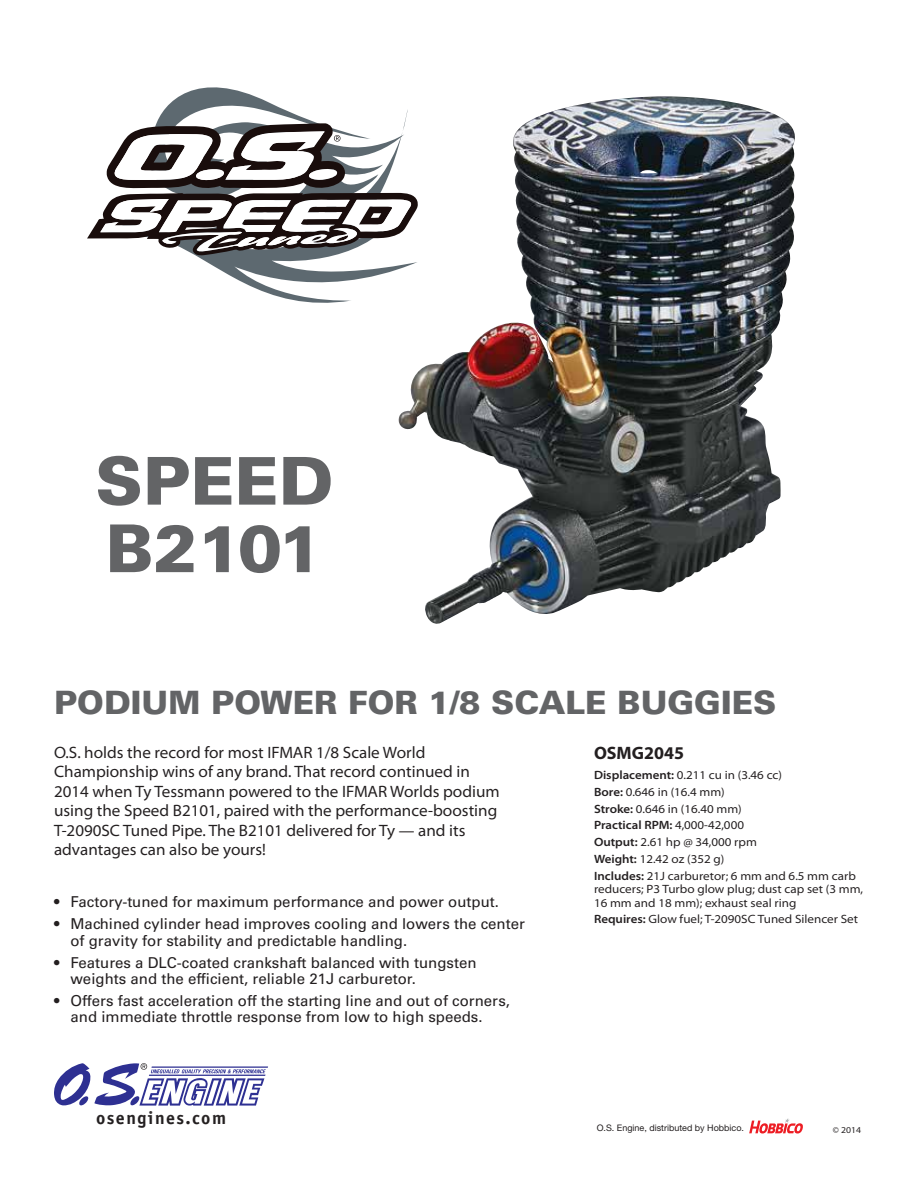
<style>
.page{position:relative;width:918px;height:1188px;background:#fff}
.page>*{position:absolute;margin:0;border:0;box-sizing:border-box;transform-origin:0 0}
.t1{font:900 66px/67.5px "Univers LT Std";color:#636466}
.t2{font:900 32.25px "Univers LT Std";color:#636466}
.t3{font:700 18px "Officina Sans Std";letter-spacing:.08em;color:#231f20}
.t4{font:700 18px "Myriad Pro";color:#231f20}
.t5{font:semi-expanded 16.5px/19.5px "Myriad Pro";color:#231f20;scale:.95 1}
.t6{font:15px/16.5px "Univers LT Std";color:#231f20}
.t7{font:semi-expanded 12px/16.8px "Myriad Pro";color:#231f20}
.t8{font:9px "Helvetica Neue LT Std";color:#231f20}
.t9{font:semi-expanded 9px "Myriad Pro";color:#231f20}
.s1{font-weight:600}
</style>
<div class="page">
<hr style="left:151px;top:1066px;width:117px;height:2px;background:#2e3092">
<svg style="left:54px;top:1063px;width:212px;height:43px"></svg>
<svg style="left:749px;top:1118px;width:54px;height:16px"></svg>
<img style="left:398px;top:98px;width:383px;height:526px">
<svg style="left:165px;top:87px;width:239px;height:22px"></svg>
<svg style="left:156px;top:109px;width:262px;height:205px"></svg>
<svg style="left:87px;top:123px;width:331px;height:133px"></svg>
<h1 class="t1" style="left:95px;top:447px;width:240px">SPEED<br>B2101</h1>
<h2 class="t2" style="left:54px;top:682px;width:724px">PODIUM POWER FOR 1/8 SCALE BUGGIES</h2>
<p class="t5" style="left:54px;top:742px;width:471px">O.S. holds the record for most IFMAR 1/8 Scale World Championship wins of any brand. That record continued in 2014 when Ty Tessmann powered to the IFMAR Worlds podium using the Speed B2101, paired with the performance-boosting T-2090SC Tuned Pipe. The B2101 delivered for Ty — and its advantages can also be yours!</p>
<p class="t4" style="left:594px;top:741px;width:92px">OSMG2045</p>
<p class="t7" style="left:594px;top:767px;width:263px"><span class="s1">Displacement:</span> 0.211 cu in (3.46 cc)<br><span class="s1">Bore:</span> 0.646 in (16.4 mm)<br><span class="s1">Stroke:</span> 0.646 in (16.40 mm)<br><span class="s1">Practical RPM:</span> 4,000-42,000<br><span class="s1">Output:</span> 2.61 hp @ 34,000 rpm<br><span class="s1">Weight:</span> 12.42 oz (352 g)<br><span class="s1">Includes:</span> 21J carburetor; 6 mm and 6.5 mm carb</p>
<p class="t7" style="left:594px;top:882px;width:271px;line-height:13.5px">reducers; P3 Turbo glow plug; dust cap set (3 mm,<br>16 mm and 18 mm); exhaust seal ring</p>
<p class="t7" style="left:594px;top:911px;width:266px"><span class="s1">Requires:</span> Glow fuel; T-2090SC Tuned Silencer Set</p>
<p class="t6" style="left:54px;top:894px;width:447px">• Factory-tuned for maximum performance and power output.</p>
<p class="t6" style="left:70px;top:916px;width:456px;text-indent:-16px">• Machined cylinder head improves cooling and lowers the center of gravity for stability and predictable handling.</p>
<p class="t6" style="left:70px;top:954px;width:408px;text-indent:-16px">• Features a DLC-coated crankshaft balanced with tungsten weights and the efficient, reliable 21J carburetor.</p>
<p class="t6" style="left:70px;top:992px;width:441px;text-indent:-16px">• Offers fast acceleration off the starting line and out of corners, and immediate throttle response from low to high speeds.</p>
<p class="t3" style="left:96px;top:1107px;width:131px">osengines.com</p>
<p class="t8" style="left:597px;top:1123px;width:149px">O.S. Engine, distributed by Hobbico.</p>
<p class="t9" style="left:833px;top:1124px;width:30px">© 2014</p>
</div>
